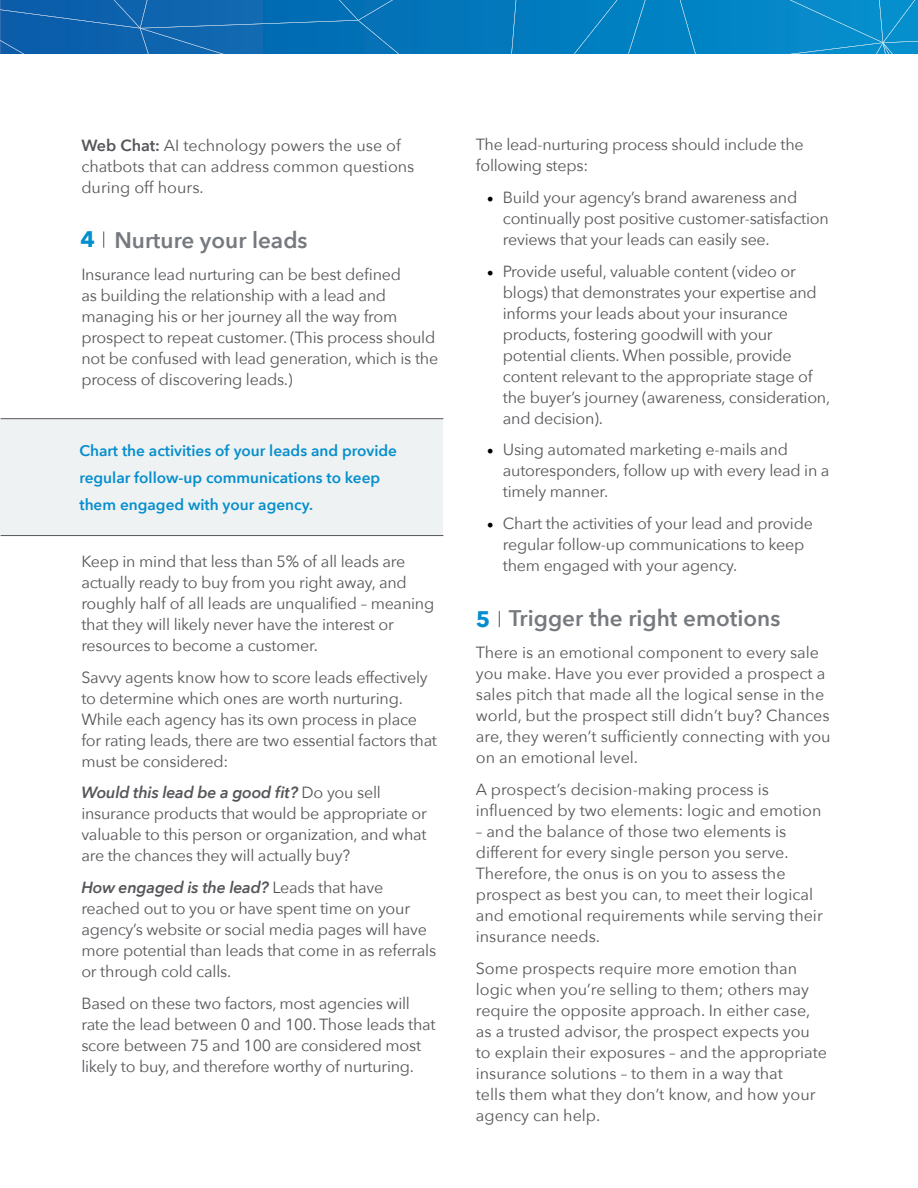
<style>
.page{position:relative;width:918px;height:1188px;background:#fff}
.page>*{position:absolute;margin:0;border:0;box-sizing:border-box;transform-origin:0 0}
.t1{font:600 22.5px "Avenir Next";color:#767a7e}
.t2{font:700 22.5px "Avenir Next";color:#058ecd}
.t3{font:16.2px/21px "Avenir Next";letter-spacing:-.015em;color:#56565a}
.t4{font:600 15.3px/27px "Avenir Next";color:#058ecd}
.s1{font-weight:600}
.s2{font-weight:600;font-style:italic}
.s3{font-family:"Minion Pro";font-size:18px;color:#000}
</style>
<div class="page">
<svg style="left:399px;top:0;width:391px;height:54px;background:#017dbf"></svg>
<svg style="left:680px;top:0;width:16px;height:54px"></svg>
<svg style="left:511px;top:0;width:5px;height:54px"></svg>
<svg style="left:0;top:0;width:399px;height:54px;background:#0d69b0"></svg>
<svg style="left:628px;top:0;width:18px;height:54px"></svg>
<div style="left:574px;top:0;width:43px;height:54px;background:#007fc1"></div>
<svg style="left:790px;top:0;width:128px;height:54px;background:#0d90cd"></svg>
<svg style="left:103px;top:232px;width:1px;height:16px"></svg>
<svg style="left:499px;top:611px;width:1px;height:16px"></svg>
<div style="left:0;top:419px;width:442px;height:117px;background:#eef2f2"></div>
<hr style="left:1px;top:418px;width:442px;height:1px;background:#56565a">
<hr style="left:1px;top:535px;width:442px;height:1px;background:#56565a">
<p class="t3" style="left:81px;top:134px;width:335px"><span class="s1">Web Chat:</span> AI technology powers the use of chatbots that can address common questions during off hours.</p>
<h1 class="t1" style="left:114px;top:221px;width:195px">Nurture your leads</h1>
<p class="t3" style="left:81px;top:263px;width:358px">Insurance lead nurturing can be best defined<br>as building the relationship with a lead and managing his or her journey all the way from prospect to repeat customer. (This process should not be confused with lead generation, which is the process of discovering leads.)</p>
<h1 class="t2" style="left:80px;top:220px;width:16px">4</h1>
<p class="t4" style="left:79px;top:437px;width:319px">Chart the activities of your leads and provide regular follow-up communications to keep them engaged with your agency.</p>
<p class="t3" style="left:81px;top:550px;width:354px">Keep in mind that less than 5% of all leads are actually ready to buy from you right away, and roughly half of all leads are unqualified – meaning that they will likely never have the interest or resources to become a customer.</p>
<p class="t3" style="left:81px;top:666px;width:357px">Savvy agents know how to score leads effectively to determine which ones are worth nurturing.<br>While each agency has its own process in place for rating leads, there are two essential factors that must be considered:</p>
<p class="t3" style="left:81px;top:782px;width:347px"><span class="s2">Would this lead be a good fit?</span> Do you sell insurance products that would be appropriate or valuable to this person or organization, and what are the chances they will actually buy?</p>
<p class="t3" style="left:81px;top:876px;width:356px"><span class="s2">How engaged is the lead?</span> Leads that have reached out to you or have spent time on your agency’s website or social media pages will have more potential than leads that come in as referrals or through cold calls.</p>
<p class="t3" style="left:81px;top:992px;width:356px">Based on these two factors, most agencies will rate the lead between 0 and 100. Those leads that score between 75 and 100 are considered most likely to buy, and therefore worthy of nurturing.</p>
<p class="t3" style="left:476px;top:133px;width:329px">The lead-nurturing process should include the following steps:</p>
<p class="t3" style="left:503px;top:186px;width:327px;text-indent:-16px"><span class="s3">•</span> Build your agency’s brand awareness and continually post positive customer-satisfaction reviews that your leads can easily see.</p>
<p class="t3" style="left:503px;top:260px;width:329px;text-indent:-16px"><span class="s3">•</span> Provide useful, valuable content (video or blogs) that demonstrates your expertise and informs your leads about your insurance products, fostering goodwill with your potential clients. When possible, provide content relevant to the appropriate stage of the buyer’s journey (awareness, consideration, and decision).</p>
<p class="t3" style="left:503px;top:439px;width:328px;text-indent:-16px"><span class="s3">•</span> Using automated marketing e-mails and autoresponders, follow up with every lead in a timely manner.</p>
<p class="t3" style="left:503px;top:512px;width:312px;text-indent:-16px"><span class="s3">•</span> Chart the activities of your lead and provide regular follow-up communications to keep them engaged with your agency.</p>
<h1 class="t1" style="left:509px;top:599px;width:273px">Trigger the right emotions</h1>
<p class="t3" style="left:476px;top:641px;width:356px">There is an emotional component to every sale you make. Have you ever provided a prospect a sales pitch that made all the logical sense in the world, but the prospect still didn’t buy? Chances are, they weren’t sufficiently connecting with you on an emotional level.</p>
<p class="t3" style="left:476px;top:778px;width:347px">A prospect’s decision-making process is influenced by two elements: logic and emotion</p>
<p class="t3" style="left:476px;top:820px;width:348px">– and the balance of those two elements is different for every single person you serve.<br>Therefore, the onus is on you to assess the prospect as best you can, to meet their logical and emotional requirements while serving their insurance needs.</p>
<p class="t3" style="left:476px;top:957px;width:353px">Some prospects require more emotion than logic when you’re selling to them; others may require the opposite approach. In either case, as a trusted advisor, the prospect expects you to explain their exposures – and the appropriate insurance solutions – to them in a way that<br>tells them what they don’t know, and how your agency can help.</p>
<h1 class="t2" style="left:476px;top:599px;width:16px">5</h1>
</div>
